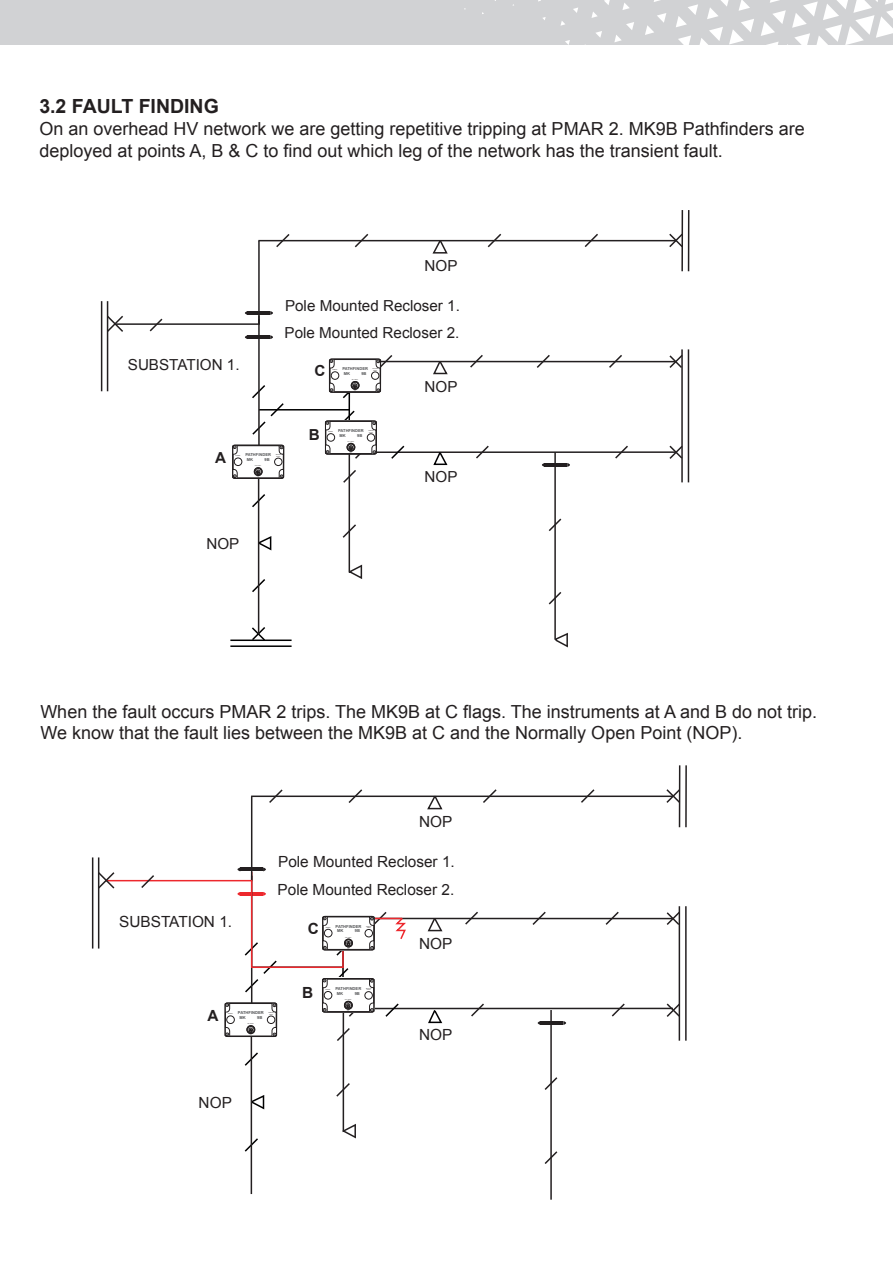
<style>
.page{position:relative;width:893px;height:1263px;background:#fff}
.page>*{position:absolute;margin:0;border:0;box-sizing:border-box;transform-origin:0 0}
.t1{font:700 19.5px "Arial";color:#231f20}
.t2{font:18px/21.6px "Arial";color:#231f20}
.t3{font:15.3px/28px "Arial";color:#231f20}
.t4{font:700 15.3px "Arial";color:#231f20}
.t5{font:15.15px/27.8px "Arial";color:#231f20}
.t6{font:700 15.15px "Arial";color:#231f20}
.t7{font:700 4.05px/4.9px "Arial";color:#57585a}
</style>
<div class="page">
<hr style="left:230px;top:639px;width:62px;height:2px;background:#000001">
<hr style="left:230px;top:645px;width:62px;height:2px;background:#000001">
<hr style="left:688px;top:210px;width:1px;height:61px;background:#231f20">
<hr style="left:258px;top:240px;width:418px;height:1px;background:#231f20">
<svg style="left:275px;top:234px;width:16px;height:14px"></svg>
<hr style="left:248px;top:311px;width:22px;height:4px;background:#231f20">
<hr style="left:258px;top:241px;width:2px;height:83px;background:#231f20">
<hr style="left:248px;top:335px;width:22px;height:4px;background:#231f20">
<svg style="left:106px;top:311px;width:154px;height:28px"></svg>
<hr style="left:107px;top:301px;width:1px;height:90px;background:#231f20">
<hr style="left:101px;top:301px;width:1px;height:90px;background:#231f20">
<hr style="left:259px;top:409px;width:90px;height:1px;background:#000001">
<svg style="left:252px;top:385px;width:33px;height:50px"></svg>
<svg style="left:252px;top:492px;width:14px;height:17px"></svg>
<svg style="left:252px;top:577px;width:13px;height:17px"></svg>
<svg style="left:250px;top:625px;width:17px;height:15px"></svg>
<svg style="left:257px;top:535px;width:15px;height:17px"></svg>
<hr style="left:554px;top:452px;width:2px;height:188px;background:#231f20">
<svg style="left:548px;top:590px;width:14px;height:16px"></svg>
<svg style="left:554px;top:631px;width:14px;height:17px"></svg>
<hr style="left:688px;top:349px;width:1px;height:133px;background:#231f20">
<div style="left:324px;top:434px;width:7px;height:8px;background:#f2f2f2"></div>
<div style="left:278px;top:458px;width:7px;height:8px;background:#bbbaba"></div>
<hr style="left:258px;top:319px;width:2px;height:126px;background:#231f20">
<hr style="left:258px;top:478px;width:1px;height:156px;background:#231f20">
<div style="left:0;top:0;width:893px;height:44px;background:#d1d2d4"></div>
<svg style="left:761px;top:0;width:132px;height:45px"></svg>
<svg style="left:676px;top:0;width:78px;height:45px"></svg>
<svg style="left:645px;top:13px;width:21px;height:22px"></svg>
<svg style="left:614px;top:22px;width:20px;height:20px"></svg>
<svg style="left:622px;top:3px;width:7px;height:7px"></svg>
<svg style="left:596px;top:31px;width:6px;height:7px"></svg>
<svg style="left:604px;top:0;width:6px;height:5px"></svg>
<svg style="left:591px;top:12px;width:6px;height:6px"></svg>
<svg style="left:565px;top:40px;width:5px;height:5px"></svg>
<svg style="left:573px;top:7px;width:5px;height:6px"></svg>
<svg style="left:560px;top:21px;width:5px;height:5px"></svg>
<svg style="left:325px;top:210px;width:359px;height:370px"></svg>
<svg style="left:232px;top:445px;width:52px;height:34px"></svg>
<hr style="left:685px;top:765px;width:2px;height:62px;background:#231f20">
<hr style="left:251px;top:795px;width:422px;height:2px;background:#231f20">
<svg style="left:267px;top:789px;width:17px;height:14px"></svg>
<hr style="left:251px;top:796px;width:1px;height:85px;background:#231f20">
<hr style="left:92px;top:857px;width:1px;height:91px;background:#231f20">
<svg style="left:244px;top:1051px;width:14px;height:16px"></svg>
<svg style="left:244px;top:1137px;width:14px;height:16px"></svg>
<svg style="left:250px;top:1094px;width:15px;height:17px"></svg>
<hr style="left:550px;top:1010px;width:2px;height:190px;background:#231f20">
<svg style="left:544px;top:1150px;width:14px;height:16px"></svg>
<hr style="left:685px;top:906px;width:2px;height:135px;background:#231f20">
<hr style="left:251px;top:1036px;width:1px;height:158px;background:#231f20">
<hr style="left:251px;top:966px;width:93px;height:2px;background:#ed282d">
<svg style="left:322px;top:765px;width:359px;height:375px"></svg>
<svg style="left:97px;top:817px;width:181px;height:220px"></svg>
<p class="t1" style="left:39px;top:94px;width:181px">3.2 FAULT FINDING</p>
<p class="t2" style="left:39px;top:118px;width:767px">On an overhead HV network we are getting repetitive tripping at PMAR 2. MK9B Pathfinders are deployed at points A, B &amp; C to find out which leg of the network has the transient fault.</p>
<p class="t5" style="left:425px;top:252px;width:34px">NOP</p>
<p class="t5" style="left:128px;top:351px;width:113px">SUBSTATION 1.</p>
<p class="t5" style="left:285px;top:292px;width:177px">Pole Mounted Recloser 1.<br>Pole Mounted Recloser 2.</p>
<p class="t6" style="left:314px;top:361px;width:12px">C</p>
<p class="t7" style="left:344px;top:366px;width:26px;text-indent:-1px">PATHFINDER<br>MK</p>
<p class="t7" style="left:361px;top:371px;width:7px">9B</p>
<p class="t5" style="left:425px;top:373px;width:34px">NOP</p>
<p class="t6" style="left:215px;top:448px;width:12px">A</p>
<p class="t7" style="left:247px;top:452px;width:26px;text-indent:-1px">PATHFINDER<br>MK</p>
<p class="t7" style="left:264px;top:457px;width:7px">9B</p>
<p class="t6" style="left:309px;top:425px;width:12px">B</p>
<p class="t7" style="left:340px;top:428px;width:26px;text-indent:-1px">PATHFINDER<br>MK</p>
<p class="t7" style="left:357px;top:433px;width:7px">9B</p>
<p class="t5" style="left:425px;top:463px;width:34px">NOP</p>
<p class="t5" style="left:206px;top:529px;width:34px">NOP</p>
<p class="t2" style="left:40px;top:701px;width:778px">When the fault occurs PMAR 2 trips. The MK9B at C flags. The instruments at A and B do not trip.<br>We know that the fault lies between the MK9B at C and the Normally Open Point (NOP).</p>
<p class="t3" style="left:419px;top:808px;width:35px">NOP</p>
<p class="t3" style="left:119px;top:907px;width:114px">SUBSTATION 1.</p>
<p class="t3" style="left:278px;top:848px;width:179px">Pole Mounted Recloser 1.<br>Pole Mounted Recloser 2.</p>
<p class="t4" style="left:308px;top:918px;width:13px">C</p>
<p class="t7" style="left:337px;top:924px;width:26px;text-indent:-1px">PATHFINDER<br>MK</p>
<p class="t7" style="left:355px;top:929px;width:7px">9B</p>
<p class="t3" style="left:419px;top:930px;width:35px">NOP</p>
<p class="t4" style="left:207px;top:1005px;width:13px">A</p>
<p class="t7" style="left:239px;top:1010px;width:26px;text-indent:-1px">PATHFINDER<br>MK</p>
<p class="t7" style="left:257px;top:1015px;width:7px">9B</p>
<p class="t4" style="left:302px;top:983px;width:13px">B</p>
<p class="t7" style="left:337px;top:986px;width:26px;text-indent:-1px">PATHFINDER<br>MK</p>
<p class="t7" style="left:355px;top:991px;width:7px">9B</p>
<p class="t3" style="left:419px;top:1021px;width:35px">NOP</p>
<p class="t3" style="left:199px;top:1088px;width:35px">NOP</p>
</div>
